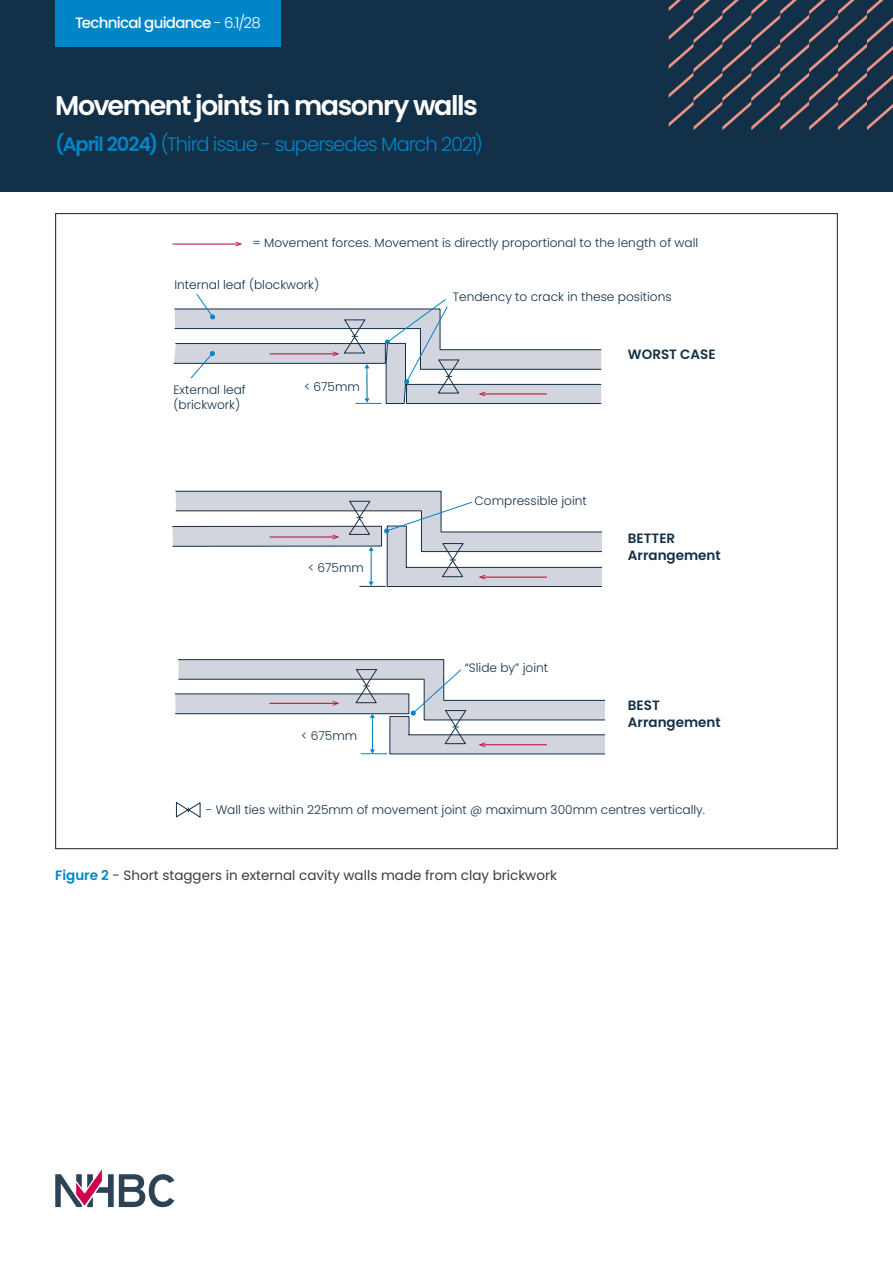
<style>
.page{position:relative;width:893px;height:1263px;background:#fff}
.page>*{position:absolute;margin:0;border:0;box-sizing:border-box;transform-origin:0 0}
.t1{font:600 27px "Poppins";letter-spacing:-.055em;color:#fff}
.t2{font:300 19.5px "Poppins";letter-spacing:-.05em;color:#0085c8}
.t3{font:500 15px "Poppins";letter-spacing:-.05em;color:#fff}
.t4{font:13.5px "Poppins";color:#3c3c3b}
.t5{font:600 13.5px/16.2px "Poppins";color:#123047}
.t6{font:300 12.15px/14.5px "Poppins";color:#123047}
.s1{font-weight:300}
.s2{font-weight:600}
.s3{font-weight:600;color:#0085c8}
</style>
<div class="page">
<div style="left:0;top:0;width:893px;height:191px;background:#123047"></div>
<svg style="left:669px;top:0;width:224px;height:130px"></svg>
<svg style="left:55px;top:1169px;width:119px;height:38px"></svg>
<svg style="left:176px;top:802px;width:25px;height:16px"></svg>
<svg style="left:172px;top:491px;width:430px;height:96px"></svg>
<svg style="left:178px;top:659px;width:427px;height:96px"></svg>
<svg style="left:173px;top:294px;width:429px;height:110px"></svg>
<hr style="left:173px;top:244px;width:67px;height:1px;background:#b70738">
<svg style="left:235px;top:242px;width:7px;height:4px"></svg>
<div style="left:55px;top:0;width:226px;height:46px;background:#0085c8"></div>
<p class="t3" style="left:75px;top:14px;width:187px">Technical guidance <span class="s1">- 6.1/28</span></p>
<h1 class="t1" style="left:55px;top:90px;width:424px">Movement joints in masonry walls</h1>
<h2 class="t2" style="left:55px;top:132px;width:429px"><span class="s2">(April 2024)</span> (Third issue - supersedes March 2021)</h2>
<p class="t6" style="left:253px;top:236px;width:447px">= Movement forces. Movement is directly proportional to the length of wall</p>
<p class="t6" style="left:174px;top:277px;width:146px">Internal leaf (blockwork)</p>
<p class="t6" style="left:173px;top:383px;width:74px">External leaf (brickwork)</p>
<p class="t6" style="left:304px;top:380px;width:57px">&lt; 675mm</p>
<p class="t6" style="left:308px;top:561px;width:57px">&lt; 675mm</p>
<p class="t6" style="left:301px;top:729px;width:57px">&lt; 675mm</p>
<p class="t6" style="left:453px;top:290px;width:220px">Tendency to crack in these positions</p>
<p class="t5" style="left:628px;top:347px;width:89px">WORST CASE</p>
<p class="t6" style="left:475px;top:493px;width:114px">Compressible joint</p>
<p class="t6" style="left:465px;top:661px;width:85px">“Slide by” joint</p>
<p class="t5" style="left:628px;top:531px;width:94px">BETTER<br>Arrangement</p>
<p class="t5" style="left:628px;top:698px;width:94px">BEST<br>Arrangement</p>
<p class="t6" style="left:206px;top:802px;width:501px">- Wall ties within 225mm of movement joint @ maximum 300mm centres vertically.</p>
<p class="t4" style="left:55px;top:868px;width:503px"><span class="s3">Figure 2</span> - Short staggers in external cavity walls made from clay brickwork</p>
</div>
